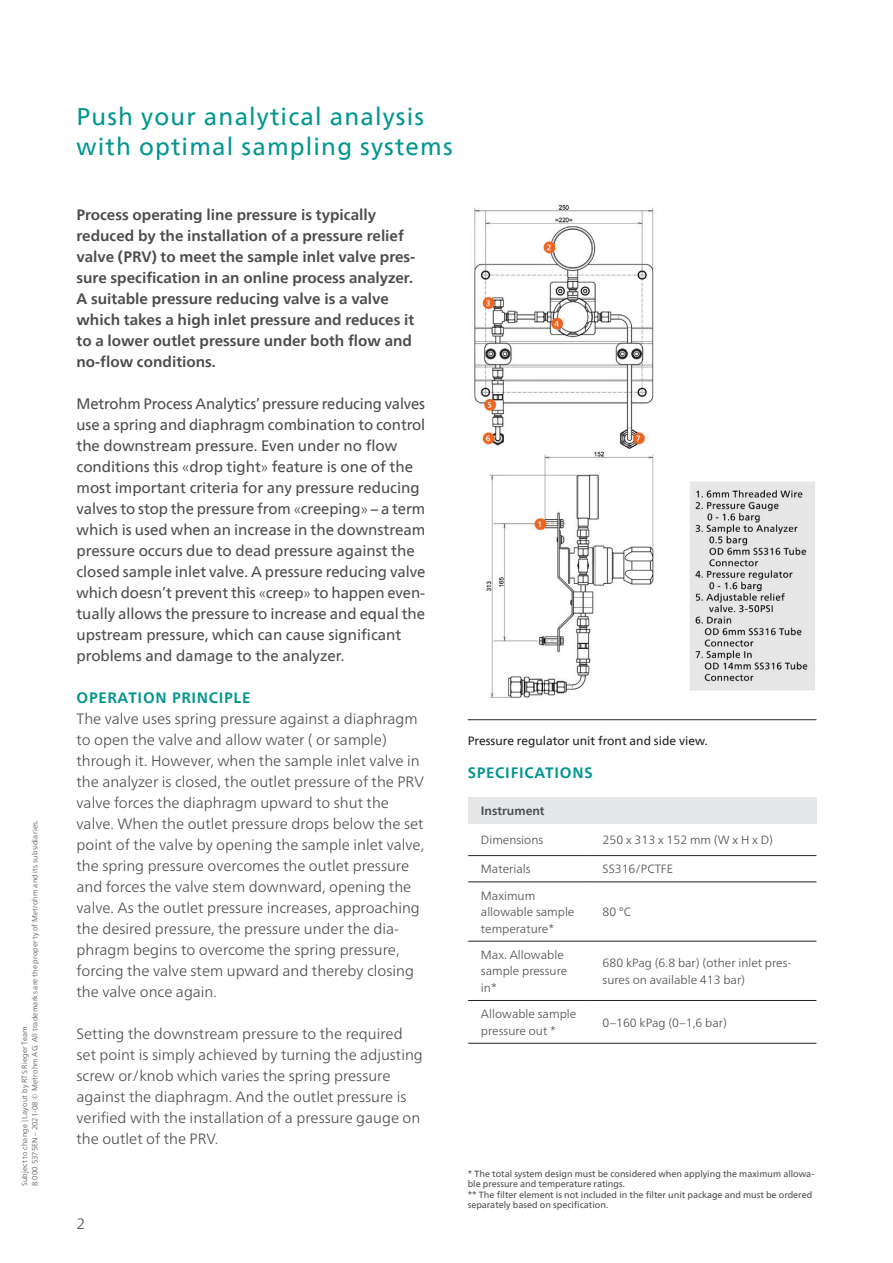
<style>
.page{position:relative;width:893px;height:1263px;background:#fff}
.page>*{position:absolute;margin:0;border:0;box-sizing:border-box;transform-origin:0 0}
.Subtitle_16_20_50pt{font:24px/30px "Neue Frutiger World";letter-spacing:.05em;color:#00968f}
.Copy_10_14pt_light{font:300 15px/21px "Neue Frutiger World";color:#4b4c4d}
.Intro_10_14pt_bold{font:15px/21px "Neue Frutiger World";color:#4b4c4d}
.Intro_10_14pt_bold-2{font:700 15px/21px "Neue Frutiger World";color:#4b4c4d}
._10_14_50pt_bold_ver{font:700 15px "Neue Frutiger World";letter-spacing:.05em;color:#00968f}
.Tabelle_8_11pt_light{font:300 12px/16.5px "Neue Frutiger World";color:#4b4c4d}
.BU_8_11pt_book{font:12px "Neue Frutiger World";color:#231f20}
.Tabelle_8_11pt_light-2{font:700 12px "Neue Frutiger World";color:#4b4c4d}
.Tab_note_6_7pt_book{font:9px/10.5px "Neue Frutiger World";color:#4b4c4d}
.Impressum_5_7pt_ligh{font:300 7.5px "Neue Frutiger World";letter-spacing:.02em;color:#4b4c4d}
.s1{font-weight:300}
</style>
<div class="page">
<img style="left:474px;top:204px;width:180px;height:494px">
<img style="left:690px;top:481px;width:125px;height:210px">
<hr style="left:468px;top:719px;width:348px;height:1px;background:#231f20">
<div style="left:468px;top:797px;width:348px;height:26px;background:#e6e7e9"></div>
<hr style="left:468px;top:855px;width:122px;height:1px;background:#231f20">
<hr style="left:590px;top:855px;width:226px;height:1px;background:#231f20">
<hr style="left:468px;top:882px;width:122px;height:1px;background:#231f20">
<hr style="left:590px;top:882px;width:226px;height:1px;background:#231f20">
<hr style="left:468px;top:941px;width:122px;height:1px;background:#231f20">
<hr style="left:590px;top:941px;width:226px;height:1px;background:#231f20">
<hr style="left:468px;top:1000px;width:122px;height:1px;background:#231f20">
<hr style="left:590px;top:1000px;width:226px;height:1px;background:#231f20">
<hr style="left:468px;top:1043px;width:122px;height:1px;background:#231f20">
<hr style="left:590px;top:1043px;width:226px;height:1px;background:#231f20">
<p class="Impressum_5_7pt_ligh" style="left:29px;top:1186px;width:368px;rotate:-90deg">8.000.5375EN – 2021-08 © Metrohm AG. All trademarks are the property of Metrohm and its subsidiaries.</p>
<p class="Impressum_5_7pt_ligh" style="left:19px;top:1186px;width:164px;rotate:-90deg">Subject to change | Layout by RTS Rieger Team.</p>
<p class="Subtitle_16_20_50pt" style="left:77px;top:102px;width:378px">Push your analytical analysis with optimal sampling systems</p>
<p class="Intro_10_14pt_bold-2" style="left:77px;top:204px;width:340px">Process operating line pressure is typically reduced by the installation of a pressure relief valve (PRV) to meet the sample inlet valve pres&shy;sure specification in an online process analyzer.<br>A suitable pressure reducing valve is a valve which takes a high inlet pressure and reduces it to a lower outlet pressure under both flow and no-flow conditions.</p>
<p class="Intro_10_14pt_bold" style="left:77px;top:394px;width:350px">Metrohm Process Analytics’ pressure reducing valves use a spring and diaphragm combination to control the downstream pressure. Even under no flow conditions this <span class="s1">«</span>drop tight<span class="s1">»</span> feature is one of the most important criteria for any pressure reducing valves to stop the pressure from <span class="s1">«</span>creeping<span class="s1">»</span> – a term which is used when an increase in the downstream pressure occurs due to dead pressure against the closed sample inlet valve. A pressure reducing valve which doesn’t prevent this <span class="s1">«</span>creep<span class="s1">»</span> to happen even&shy;tually allows the pressure to increase and equal the upstream pressure, which can cause significant problems and damage to the analyzer.</p>
<p class="_10_14_50pt_bold_ver" style="left:77px;top:685px;width:175px">OPERATION PRINCIPLE</p>
<p class="Copy_10_14pt_light" style="left:77px;top:709px;width:349px">The valve uses spring pressure against a diaphragm to open the valve and allow water ( or sample) through it. However, when the sample inlet valve in the analyzer is closed, the outlet pressure of the PRV valve forces the diaphragm upward to shut the valve. When the outlet pressure drops below the set point of the valve by opening the sample inlet valve, the spring pressure overcomes the outlet pressure and forces the valve stem downward, opening the valve. As the outlet pressure increases, approaching the desired pressure, the pressure under the dia&shy;phragm begins to overcome the spring pressure, forcing the valve stem upward and thereby closing the valve once again.</p>
<p class="Copy_10_14pt_light" style="left:77px;top:1024px;width:348px">Setting the downstream pressure to the required set point is simply achieved by turning the adjusting screw or/knob which varies the spring pressure against the diaphragm. And the outlet pressure is verified with the installation of a pressure gauge on the outlet of the PRV.</p>
<p class="Copy_10_14pt_light" style="left:77px;top:1213px;width:10px">2</p>
<p class="BU_8_11pt_book" style="left:468px;top:732px;width:241px">Pressure regulator unit front and side view.</p>
<p class="_10_14_50pt_bold_ver" style="left:468px;top:759px;width:126px">SPECIFICATIONS</p>
<p class="Tabelle_8_11pt_light-2" style="left:481px;top:800px;width:65px">Instrument</p>
<p class="Tabelle_8_11pt_light" style="left:481px;top:832px;width:64px">Dimensions</p>
<p class="Tabelle_8_11pt_light" style="left:603px;top:832px;width:172px">250 x 313 x 152 mm (W x H x D)</p>
<p class="Tabelle_8_11pt_light" style="left:481px;top:861px;width:51px">Materials</p>
<p class="Tabelle_8_11pt_light" style="left:603px;top:861px;width:72px">SS316/PCTFE</p>
<p class="Tabelle_8_11pt_light" style="left:481px;top:887px;width:95px">Maximum allowable sample temperature*</p>
<p class="Tabelle_8_11pt_light" style="left:603px;top:904px;width:30px">80 °C</p>
<p class="Tabelle_8_11pt_light" style="left:481px;top:946px;width:88px">Max. Allowable sample pressure in*</p>
<p class="Tabelle_8_11pt_light" style="left:603px;top:955px;width:190px">680 kPag (6.8 bar) (other inlet pres&shy;sures on available 413 bar)</p>
<p class="Tabelle_8_11pt_light" style="left:481px;top:1006px;width:97px">Allowable sample pressure out *</p>
<p class="Tabelle_8_11pt_light" style="left:603px;top:1014px;width:126px">0–160 kPag (0–1,6 bar)</p>
<p class="Tab_note_6_7pt_book" style="left:468px;top:1169px;width:348px">* The total system design must be considered when applying the maximum allowa&shy;ble pressure and temperature ratings.</p>
<p class="Tab_note_6_7pt_book" style="left:468px;top:1190px;width:346px">** The filter element is not included in the filter unit package and must be ordered separately based on specification.</p>
</div>
